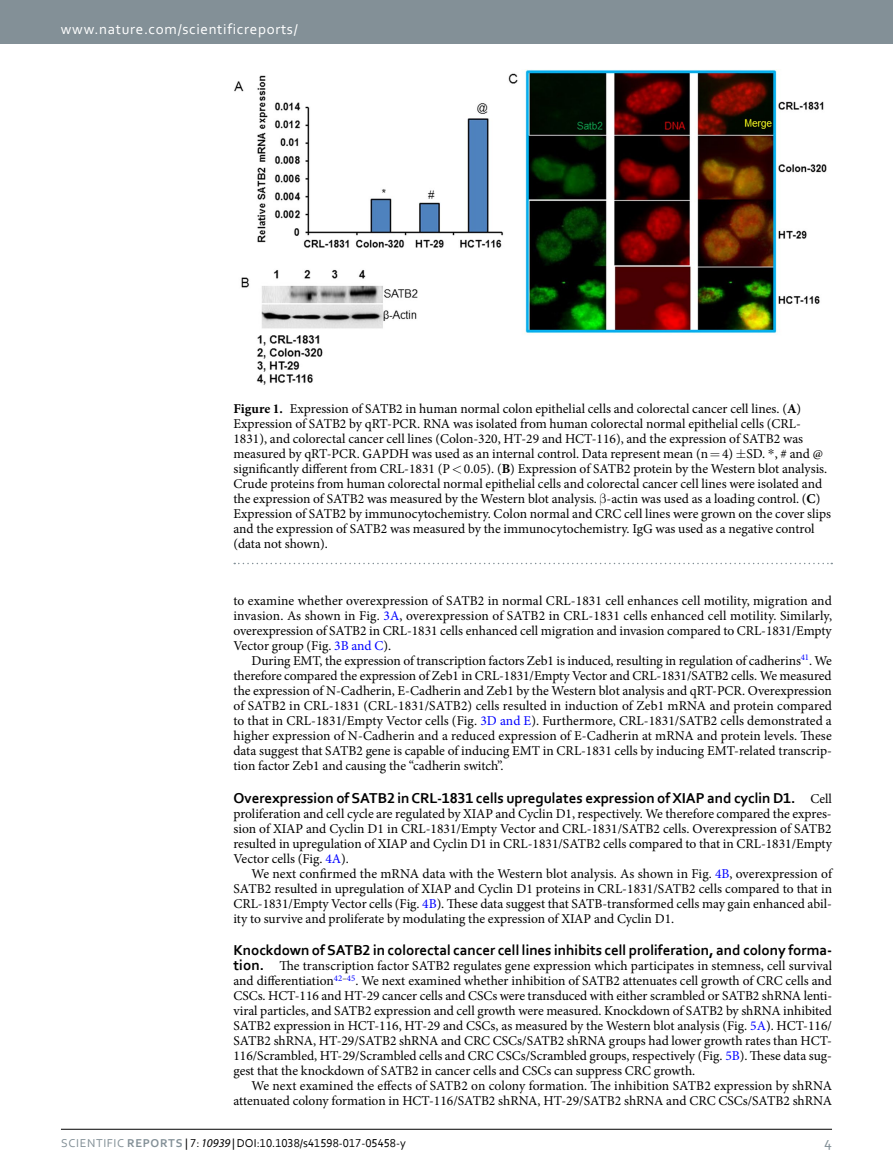
<style>
.page{position:relative;width:893px;height:1174px;background:#fff}
.page>*{position:absolute;margin:0;border:0;box-sizing:border-box;transform-origin:0 0}
.t1{font:700 15px "Corbel";letter-spacing:-.005em;color:#000}
.t2{font:15px "Corbel 2";letter-spacing:.045em;color:#fff}
.t3{font:15px "Corbel 2";color:#839097}
.t4{font:13.5px/15px "Minion Pro";color:#000;text-align:justify}
.t5{font:12px "Corbel";color:#000}
.s1{font-weight:700}
.s2{font-family:"STIX General"}
.s3{color:#00f}
.s4{font-family:"Minion Pro";font-weight:400;font-size:13.5px}
.s5{font-family:"Corbel Bold 2";font-weight:400}
.s6{font-family:"Corbel";font-weight:700;font-size:15px}
.s7{font-family:"Corbel 2";color:#839097}
.s8{font-family:"Corbel Bold 2";color:#839097}
.s9{font-family:"Myriad Pro";font-style:italic}
</style>
<div class="page">
<div style="left:0;top:0;width:893px;height:43px;background:#839097"></div>
<hr style="left:61px;top:1129px;width:771px;height:1px;background:#000">
<img style="left:234px;top:70px;width:593px;height:315px">
<svg style="left:234px;top:563px;width:598px;height:1px"></svg>
<p class="t2" style="left:61px;top:19px;width:238px">www.nature.com/scientificreports/</p>
<p class="t4" style="left:233px;top:402px;width:599px;text-align:left"><span class="s1">Figure 1.</span> Expression of SATB2 in human normal colon epithelial cells and colorectal cancer cell lines. (<span class="s1">A</span>)<br>Expression of SATB2 by qRT-PCR. RNA was isolated from human colorectal normal epithelial cells (CRL-1831), and colorectal cancer cell lines (Colon-320, HT-29 and HCT-116), and the expression of SATB2 was measured by qRT-PCR. GAPDH was used as an internal control. Data represent mean (n 4) SD. <span class="s2">*</span>, # and @ significantly different from CRL-1831 (P 0.05). (<span class="s1">B</span>) Expression of SATB2 protein by the Western blot analysis.<br>Crude proteins from human colorectal normal epithelial cells and colorectal cancer cell lines were isolated and the expression of SATB2 was measured by the Western blot analysis. -actin was used as a loading control. (<span class="s1">C</span>)<br>Expression of SATB2 by immunocytochemistry. Colon normal and CRC cell lines were grown on the cover slips and the expression of SATB2 was measured by the immunocytochemistry. IgG was used as a negative control (data not shown).</p>
<p class="t4" style="left:233px;top:593px;width:600px">to examine whether overexpression of SATB2 in normal CRL-1831 cell enhances cell motility, migration and invasion. As shown in Fig. <span class="s3">3A</span>, overexpression of SATB2 in CRL-1831 cells enhanced cell motility. Similarly, overexpression of SATB2 in CRL-1831 cells enhanced cell migration and invasion compared to CRL-1831/Empty Vector group (Fig. <span class="s3">3B and C</span>).</p>
<p class="t4" style="left:233px;top:653px;width:600px;text-indent:18px">During EMT, the expression of transcription factors Zeb1 is induced, resulting in regulation of cadherins<sup>41</sup>. We therefore compared the expression of Zeb1 in CRL-1831/Empty Vector and CRL-1831/SATB2 cells. We measured the expression of N-Cadherin, E-Cadherin and Zeb1 by the Western blot analysis and qRT-PCR. Overexpression of SATB2 in CRL-1831 (CRL-1831/SATB2) cells resulted in induction of Zeb1 mRNA and protein compared to that in CRL-1831/Empty Vector cells (Fig. <span class="s3">3D and E</span>). Furthermore, CRL-1831/SATB2 cells demonstrated a higher expression of N-Cadherin and a reduced expression of E-Cadherin at mRNA and protein levels. These data suggest that SATB2 gene is capable of inducing EMT in CRL-1831 cells by inducing EMT-related transcrip&shy;tion factor Zeb1 and causing the “cadherin switch”.</p>
<p class="t1" style="left:233px;top:788px;width:600px">Overexpression of SATB2 in CRL-1831 cells upregulates expression of XIAP and cyclin D1. <span class="s4">Cell</span></p>
<p class="t4" style="left:233px;top:805px;width:600px">proliferation and cell cycle are regulated by XIAP and Cyclin D1, respectively. We therefore compared the expres&shy;sion of XIAP and Cyclin D1 in CRL-1831/Empty Vector and CRL-1831/SATB2 cells. Overexpression of SATB2 resulted in upregulation of XIAP and Cyclin D1 in CRL-1831/SATB2 cells compared to that in CRL-1831/Empty Vector cells (Fig. <span class="s3">4A</span>).</p>
<p class="t4" style="left:233px;top:865px;width:600px;text-indent:18px">We next confirmed the mRNA data with the Western blot analysis. As shown in Fig. <span class="s3">4B</span>, overexpression of SATB2 resulted in upregulation of XIAP and Cyclin D1 proteins in CRL-1831/SATB2 cells compared to that in CRL-1831/Empty Vector cells (Fig. <span class="s3">4B</span>). These data suggest that SATB-transformed cells may gain enhanced abil&shy;ity to survive and proliferate by modulating the expression of XIAP and Cyclin D1.</p>
<p class="t1" style="left:233px;top:941px;width:600px">Knockdown of SATB2 in colorectal cancer cell lines inhibits cell proliferation, and colony forma<span class="s5">-</span></p>
<p class="t4" style="left:233px;top:958px;width:600px"><span class="s6">tion.</span> The transcription factor SATB2 regulates gene expression which participates in stemness, cell survival and differentiation<sup>42</sup><sup>–</sup><sup>45</sup>. We next examined whether inhibition of SATB2 attenuates cell growth of CRC cells and CSCs. HCT-116 and HT-29 cancer cells and CSCs were transduced with either scrambled or SATB2 shRNA lenti&shy;viral particles, and SATB2 expression and cell growth were measured. Knockdown of SATB2 by shRNA inhibited SATB2 expression in HCT-116, HT-29 and CSCs, as measured by the Western blot analysis (Fig. <span class="s3">5A</span>). HCT-116/ SATB2 shRNA, HT-29/SATB2 shRNA and CRC CSCs/SATB2 shRNA groups had lower growth rates than HCT-116/Scrambled, HT-29/Scrambled cells and CRC CSCs/Scrambled groups, respectively (Fig. <span class="s3">5B</span>). These data sug&shy;gest that the knockdown of SATB2 in cancer cells and CSCs can suppress CRC growth.</p>
<p class="t4" style="left:233px;top:1078px;width:600px;text-align:right">We next examined the effects of SATB2 on colony formation. The inhibition SATB2 expression by shRNA attenuated colony formation in HCT-116/SATB2 shRNA, HT-29/SATB2 shRNA and CRC CSCs/SATB2 shRNA</p>
<p class="t5" style="left:61px;top:1135px;width:346px"><span class="s7">Scientific</span> <span class="s8">REPORTS</span> | 7: <span class="s9">10939</span> | DOI:10.1038/s41598-017-05458-y</p>
<p class="t3" style="left:824px;top:1132px;width:9px">4</p>
</div>
